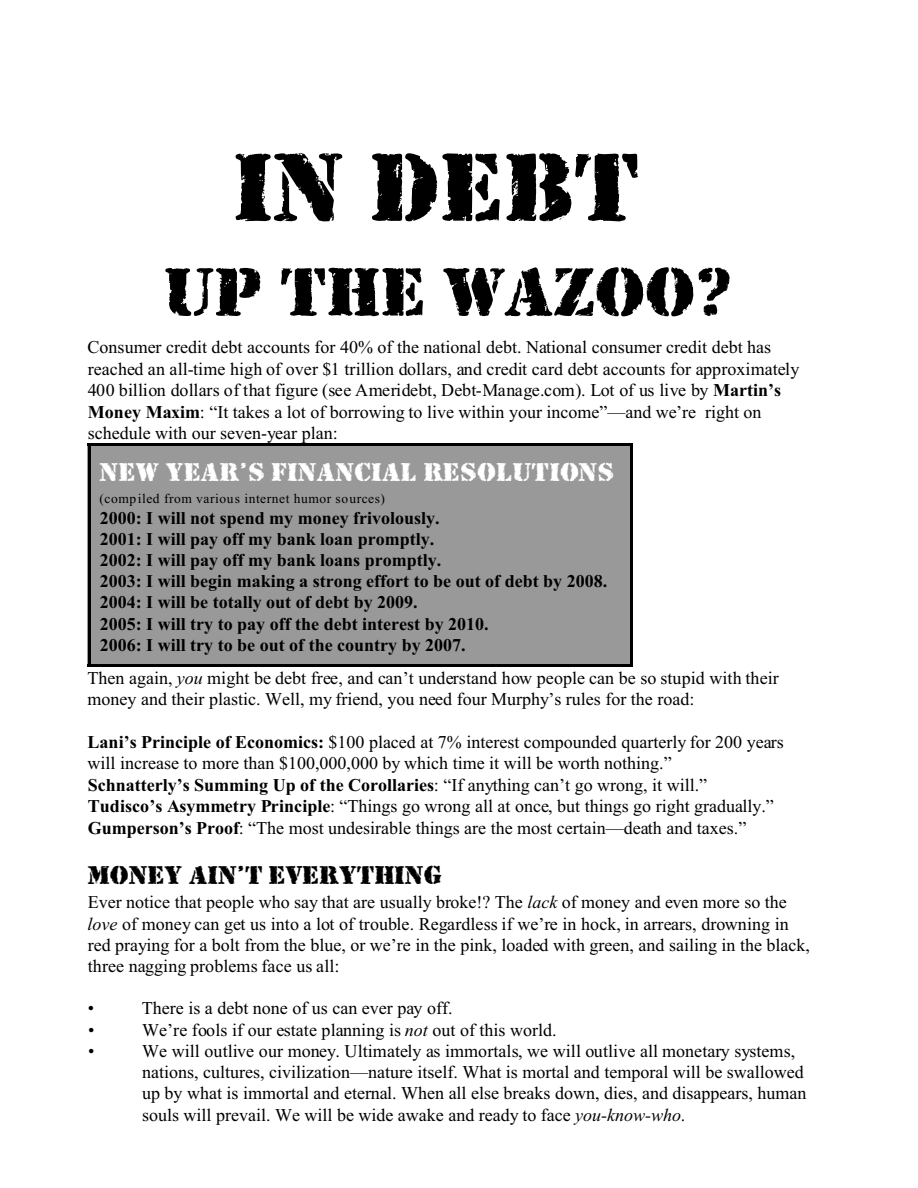
<style>
.page{position:relative;width:918px;height:1188px;background:#fff}
.page>*{position:absolute;margin:0;border:0;box-sizing:border-box;transform-origin:0 0}
.t1{font:102px "Rubber Stamp LET";color:#000}
.t2{font:72px "Rubber Stamp LET";color:#000}
.t3{font:27px "Rubber Stamp LET";letter-spacing:.01em;color:#fff}
.t4{font:27px "Rubber Stamp LET";letter-spacing:.005em;color:#000}
.t5{font:18px/21.5px "Times New Roman";color:#000}
.t6{font:700 18px/21.1px "Times New Roman";color:#000}
.t7{font:13.5px "Times New Roman";letter-spacing:.04em;color:#000}
.s1{font-weight:700}
.s2{font-style:italic}
</style>
<div class="page">
<div style="left:88px;top:443px;width:545px;height:224px;background:#999"></div>
<hr style="left:88px;top:443px;width:2px;height:223px;background:#000">
<hr style="left:630px;top:443px;width:3px;height:223px;background:#000">
<hr style="left:88px;top:443px;width:545px;height:3px;background:#000">
<hr style="left:88px;top:664px;width:545px;height:3px;background:#000">
<h1 class="t1" style="left:233px;top:128px;width:408px">IN DEBT</h1>
<h2 class="t2" style="left:164px;top:250px;width:572px">UP THE WAZOO?</h2>
<p class="t5" style="left:88px;top:338px;width:713px">Consumer credit debt accounts for 40% of the national debt. National consumer credit debt has reached an all-time high of over $1 trillion dollars, and credit card debt accounts for approximately 400 billion dollars of that figure (see Ameridebt, Debt-Manage.com). Lot of us live by <span class="s1">Martin’s Money Maxim</span>: “It takes a lot of borrowing to live within your income”—and we’re right on schedule with our seven-year plan:</p>
<h3 class="t3" style="left:100px;top:456px;width:516px">NEW YEAR’S FINANCIAL RESOLUTIONS</h3>
<p class="t7" style="left:100px;top:493px;width:287px">(compiled from various internet humor sources)</p>
<p class="t6" style="left:100px;top:509px;width:509px">2000: I will not spend my money frivolously.<br>2001: I will pay off my bank loan promptly.<br>2002: I will pay off my bank loans promptly.<br>2003: I will begin making a strong effort to be out of debt by 2008.<br>2004: I will be totally out of debt by 2009.<br>2005: I will try to pay off the debt interest by 2010.<br>2006: I will try to be out of the country by 2007.</p>
<p class="t5" style="left:88px;top:669px;width:693px">Then again, <span class="s2">you</span> might be debt free, and can’t understand how people can be so stupid with their money and their plastic. Well, my friend, you need four Murphy’s rules for the road:</p>
<p class="t5" style="left:88px;top:733px;width:698px"><span class="s1">Lani’s Principle of Economics:</span> $100 placed at 7% interest compounded quarterly for 200 years will increase to more than $100,000,000 by which time it will be worth nothing.”<br><span class="s1">Schnatterly’s Summing Up of the Corollaries</span>: “If anything can’t go wrong, it will.” <span class="s1">Tudisco’s Asymmetry Principle</span>: “Things go wrong all at once, but things go right gradually.” <span class="s1">Gumperson’s Proof</span>: “The most undesirable things are the most certain—death and taxes.”</p>
<h3 class="t4" style="left:88px;top:859px;width:355px">MONEY AIN’T EVERYTHING</h3>
<p class="t5" style="left:88px;top:893px;width:724px">Ever notice that people who say that are usually broke!? The <span class="s2">lack</span> of money and even more so the <span class="s2">love</span> of money can get us into a lot of trouble. Regardless if we’re in hock, in arrears, drowning in red praying for a bolt from the blue, or we’re in the pink, loaded with green, and sailing in the black, three nagging problems face us all:</p>
<p class="t5" style="left:88px;top:999px;width:8px">•</p>
<p class="t5" style="left:142px;top:999px;width:312px">There is a debt none of us can ever pay off.</p>
<p class="t5" style="left:88px;top:1021px;width:8px">•</p>
<p class="t5" style="left:142px;top:1021px;width:416px">We’re fools if our estate planning is <span class="s2">not</span> out of this world.</p>
<p class="t5" style="left:88px;top:1042px;width:8px">•</p>
<p class="t5" style="left:142px;top:1042px;width:666px">We will outlive our money. Ultimately as immortals, we will outlive all monetary systems, nations, cultures, civilization—nature itself. What is mortal and temporal will be swallowed up by what is immortal and eternal. When all else breaks down, dies, and disappears, human souls will prevail. We will be wide awake and ready to face <span class="s2">you-know-who</span>.</p>
</div>
